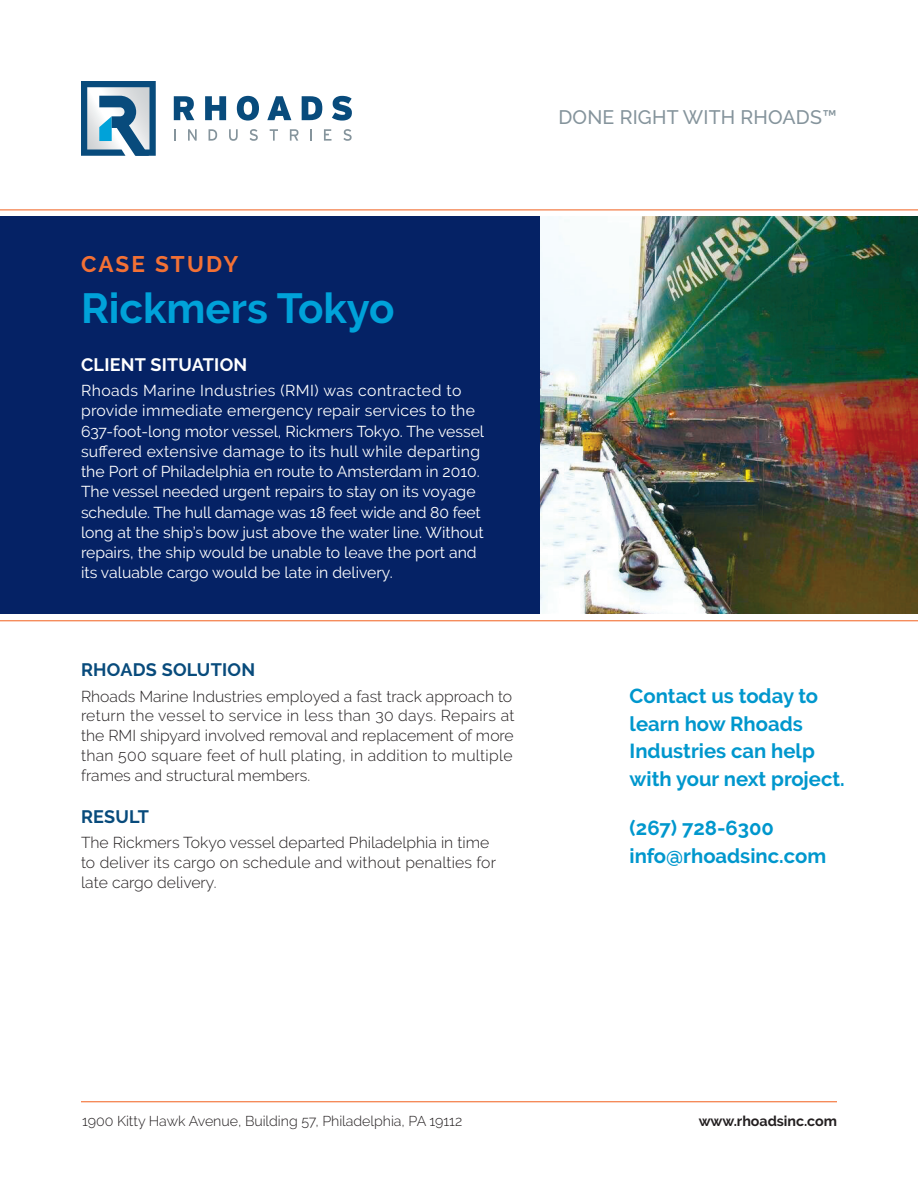
<style>
.page{position:relative;width:918px;height:1188px;background:#fff}
.page>*{position:absolute;margin:0;border:0;box-sizing:border-box;transform-origin:0 0}
.t1{font:700 42px "Raleway";color:#00a2d9}
.t2{font:700 22.5px "Raleway";letter-spacing:.095em;color:#f37135}
.t3{font:700 20.25px/27.8px "Raleway";color:#0097cd}
.t4{font:500 19.5px "Raleway";letter-spacing:.01em;color:#85949c}
.t5{font:700 18px "Raleway";letter-spacing:.015em;color:#084b7c}
.t6{font:700 18px "Raleway";letter-spacing:.015em;color:#fff}
.t7{font:15.75px/20.2px "Raleway";color:#fff}
.t8{font:300 15.75px/20px "Raleway";color:#231f20}
.t9{font:300 14.25px "Raleway";letter-spacing:-.005em;color:#231f20}
.t10{font:700 14.25px "Raleway";letter-spacing:-.005em;color:#231f20}
</style>
<div class="page">
<div style="left:0;top:216px;width:918px;height:398px;background:#052265"></div>
<svg style="left:174px;top:96px;width:20px;height:24px"></svg>
<svg style="left:205px;top:96px;width:21px;height:24px"></svg>
<svg style="left:237px;top:96px;width:22px;height:25px"></svg>
<svg style="left:267px;top:96px;width:24px;height:24px"></svg>
<svg style="left:302px;top:96px;width:20px;height:24px"></svg>
<svg style="left:332px;top:96px;width:20px;height:25px"></svg>
<svg style="left:81px;top:81px;width:75px;height:75px"></svg>
<svg style="left:174px;top:129px;width:2px;height:12px"></svg>
<svg style="left:188px;top:129px;width:9px;height:12px"></svg>
<svg style="left:209px;top:129px;width:8px;height:12px"></svg>
<svg style="left:229px;top:129px;width:9px;height:12px"></svg>
<svg style="left:250px;top:129px;width:8px;height:12px"></svg>
<svg style="left:270px;top:129px;width:8px;height:12px"></svg>
<svg style="left:290px;top:129px;width:9px;height:12px"></svg>
<svg style="left:310px;top:129px;width:2px;height:12px"></svg>
<svg style="left:324px;top:129px;width:7px;height:12px"></svg>
<svg style="left:343px;top:129px;width:9px;height:12px"></svg>
<hr style="left:81px;top:1101px;width:756px;height:1px;background:#f37135">
<hr style="left:0;top:209px;width:918px;height:1px;background:#f37135">
<hr style="left:0;top:620px;width:918px;height:1px;background:#f37135">
<img style="left:540px;top:216px;width:378px;height:397px">
<p class="t4" style="left:558px;top:106px;width:280px">DONE RIGHT WITH RHOADS™</p>
<h2 class="t2" style="left:81px;top:252px;width:159px">CASE STUDY</h2>
<h1 class="t1" style="left:81px;top:285px;width:315px">Rickmers Tokyo</h1>
<p class="t6" style="left:81px;top:354px;width:168px">CLIENT SITUATION</p>
<p class="t7" style="left:81px;top:380px;width:405px">Rhoads Marine Industries (RMI) was contracted to provide immediate emergency repair services to the 637-foot-long motor vessel, Rickmers Tokyo. The vessel suffered extensive damage to its hull while departing the Port of Philadelphia en route to Amsterdam in 2010.<br>The vessel needed urgent repairs to stay on its voyage schedule. The hull damage was 18 feet wide and 80 feet long at the ship’s bow just above the water line. Without repairs, the ship would be unable to leave the port and its valuable cargo would be late in delivery.</p>
<p class="t5" style="left:81px;top:660px;width:176px">RHOADS SOLUTION</p>
<p class="t8" style="left:81px;top:686px;width:435px">Rhoads Marine Industries employed a fast track approach to return the vessel to service in less than 30 days. Repairs at the RMI shipyard involved removal and replacement of more than 500 square feet of hull plating, in addition to multiple frames and structural members.</p>
<p class="t5" style="left:81px;top:806px;width:69px">RESULT</p>
<p class="t8" style="left:81px;top:832px;width:417px">The Rickmers Tokyo vessel departed Philadelphia in time to deliver its cargo on schedule and without penalties for late cargo delivery.</p>
<p class="t3" style="left:630px;top:682px;width:217px">Contact us today to learn how Rhoads<br>Industries can help with your next project.</p>
<p class="t3" style="left:630px;top:815px;width:198px">(267) 728-6300 info@rhoadsinc.com</p>
<p class="t9" style="left:82px;top:1112px;width:382px">1900 Kitty Hawk Avenue, Building 57, Philadelphia, PA 19112</p>
<p class="t10" style="left:699px;top:1113px;width:140px">www.rhoadsinc.com</p>
</div>
